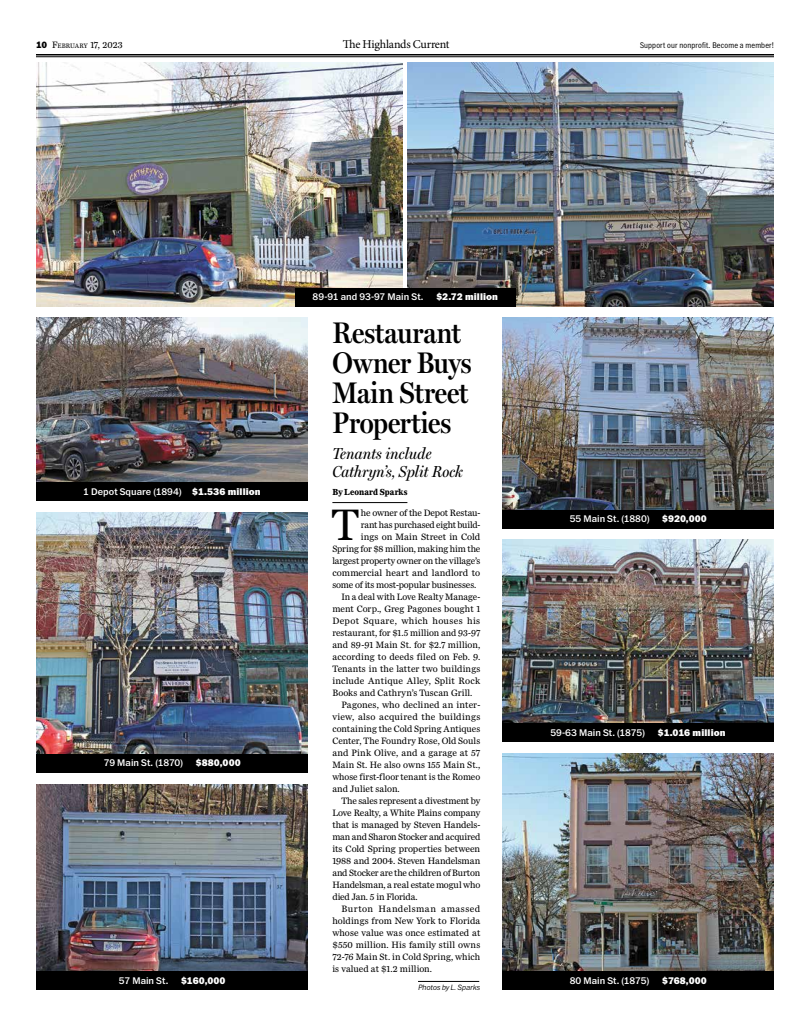
<style>
.page{position:relative;width:810px;height:1026px;background:#fff}
.page>*{position:absolute;margin:0;border:0;box-sizing:border-box;transform-origin:0 0}
.t1{font:45.4px "Miller Daily Two";color:#000}
.t2{font:600 30px/30px "Miller Headline";color:#000}
.t3{font:italic 16px/18px "Miller Headline";letter-spacing:.01em;color:#000}
.t4{font:12px "Minion Pro";letter-spacing:-.025em;color:#000}
.t5{font:500 10px "Franklin ITC Pro";color:#fff}
.t6{font:900 10px "Franklin ITC Pro";letter-spacing:.005em;color:#fff}
.t7{font:9.5px "Miller Daily Two";color:#000}
.t8{font:9.5px "Miller Daily Two";letter-spacing:-.02em;color:#000}
.t9{font:9.5px "Miller Daily Two";letter-spacing:.02em;color:#000}
.t10{font:9.5px "Miller Daily Two";letter-spacing:.03em;color:#000}
.t11{font:9.5px "Miller Daily Two";letter-spacing:.035em;color:#000}
.t12{font:9.5px "Miller Daily Two";letter-spacing:.045em;color:#000}
.t13{font:9.5px "Miller Daily Two";letter-spacing:.005em;color:#000}
.t14{font:700 9px "Miller Daily Two";letter-spacing:.015em;color:#000;scale:.9 1}
.t15{font:300 8.5px "Franklin Narrow ITC Pro";letter-spacing:.02em;color:#000}
.t16{font:italic 300 8px "Franklin ITC Pro";letter-spacing:.005em;color:#000}
.s1{font-family:"Franklin ITC Pro";font-weight:900}
.s2{font-size:6.7px}
.s3{font-weight:900}
</style>
<div class="page">
<hr style="left:36px;top:54px;width:738px;height:2px;background:#000">
<hr style="left:36px;top:56px;width:738px;height:1px;background:#000">
<img style="left:36px;top:62px;width:367px;height:245px">
<img style="left:407px;top:62px;width:367px;height:245px">
<hr style="left:332px;top:502px;width:75px;height:1px;background:#000">
<img style="left:36px;top:317px;width:272px;height:165px">
<img style="left:36px;top:784px;width:272px;height:187px">
<img style="left:36px;top:513px;width:272px;height:241px">
<img style="left:502px;top:317px;width:272px;height:193px">
<img style="left:502px;top:539px;width:272px;height:184px">
<img style="left:502px;top:753px;width:272px;height:218px">
<div style="left:36px;top:482px;width:272px;height:19px;background:#000"></div>
<div style="left:295px;top:288px;width:221px;height:19px;background:#000"></div>
<div style="left:36px;top:754px;width:272px;height:19px;background:#000"></div>
<div style="left:36px;top:971px;width:272px;height:19px;background:#000"></div>
<div style="left:502px;top:971px;width:272px;height:19px;background:#000"></div>
<div style="left:502px;top:723px;width:272px;height:19px;background:#000"></div>
<div style="left:502px;top:510px;width:272px;height:19px;background:#000"></div>
<hr style="left:418px;top:981px;width:61px;height:1px;background:#000">
<p class="t13" style="left:36px;top:40px;width:88px"><span class="s1">10</span> F<span class="s2">EBRUARY</span> 17, 2023</p>
<p class="t4" style="left:343px;top:36px;width:108px">The Highlands Current</p>
<p class="t15" style="left:640px;top:41px;width:135px">Support our nonprofit. Become a member!</p>
<p class="t5" style="left:83px;top:486px;width:179px">1 Depot Square (1894) <span class="s3">$1.536 million</span></p>
<p class="t5" style="left:104px;top:757px;width:81px">79 Main St. (1870)</p>
<p class="t6" style="left:196px;top:757px;width:46px">$880,000</p>
<p class="t5" style="left:313px;top:291px;width:112px">89-91 and 93-97 Main St.</p>
<p class="t6" style="left:436px;top:291px;width:63px">$2.72 million</p>
<h2 class="t2" style="left:332px;top:318px;width:141px">Restaurant<br>Owner Buys<br>Main Street<br>Properties</h2>
<h3 class="t3" style="left:332px;top:445px;width:132px">Tenants include<br>Cathryn’s, Split Rock</h3>
<p class="t14" style="left:332px;top:487px;width:85px">By Leonard Sparks</p>
<h1 class="t1" style="left:332px;top:500px;width:29px">T</h1>
<p class="t8" style="left:361px;top:508px;width:121px">he owner of the Depot Restau-</p>
<p class="t8" style="left:361px;top:520px;width:121px">rant has purchased eight build-</p>
<p class="t7" style="left:361px;top:532px;width:121px">ings on Main Street in Cold</p>
<p class="t7" style="left:332px;top:544px;width:149px">Spring for $8 million, making him the</p>
<p class="t7" style="left:332px;top:556px;width:149px">largest property owner on the village’s</p>
<p class="t7" style="left:332px;top:568px;width:149px">commercial heart and landlord to</p>
<p class="t7" style="left:332px;top:580px;width:145px">some of its most-popular businesses.</p>
<p class="t7" style="left:341px;top:592px;width:140px">In a deal with Love Realty Manage-</p>
<p class="t7" style="left:332px;top:604px;width:149px">ment Corp., Greg Pagones bought 1</p>
<p class="t11" style="left:332px;top:616px;width:149px">Depot Square, which houses his</p>
<p class="t7" style="left:332px;top:628px;width:149px">restaurant, for $1.5 million and 93-97</p>
<p class="t7" style="left:332px;top:640px;width:149px">and 89-91 Main St. for $2.7 million,</p>
<p class="t7" style="left:332px;top:652px;width:149px">according to deeds filed on Feb. 9.</p>
<p class="t7" style="left:332px;top:664px;width:149px">Tenants in the latter two buildings</p>
<p class="t9" style="left:332px;top:676px;width:149px">include Antique Alley, Split Rock</p>
<p class="t7" style="left:332px;top:688px;width:142px">Books and Cathryn’s Tuscan Grill.</p>
<p class="t7" style="left:341px;top:700px;width:140px">Pagones, who declined an inter-</p>
<p class="t10" style="left:332px;top:712px;width:149px">view, also acquired the buildings</p>
<p class="t7" style="left:332px;top:724px;width:149px">containing the Cold Spring Antiques</p>
<p class="t7" style="left:332px;top:736px;width:149px">Center, The Foundry Rose, Old Souls</p>
<p class="t7" style="left:332px;top:748px;width:149px">and Pink Olive, and a garage at 57</p>
<p class="t7" style="left:332px;top:760px;width:149px">Main St. He also owns 155 Main St.,</p>
<p class="t7" style="left:332px;top:772px;width:149px">whose first-floor tenant is the Romeo</p>
<p class="t7" style="left:332px;top:784px;width:69px">and Juliet salon.</p>
<p class="t8" style="left:341px;top:796px;width:140px">The sales represent a divestment by</p>
<p class="t7" style="left:332px;top:808px;width:149px">Love Realty, a White Plains company</p>
<p class="t7" style="left:332px;top:820px;width:149px">that is managed by Steven Handels-</p>
<p class="t7" style="left:332px;top:832px;width:149px">man and Sharon Stocker and acquired</p>
<p class="t7" style="left:332px;top:844px;width:149px">its Cold Spring properties between</p>
<p class="t7" style="left:332px;top:856px;width:149px">1988 and 2004. Steven Handelsman</p>
<p class="t7" style="left:332px;top:868px;width:149px">and Stocker are the children of Burton</p>
<p class="t7" style="left:332px;top:880px;width:149px">Handelsman, a real estate mogul who</p>
<p class="t7" style="left:332px;top:892px;width:87px">died Jan. 5 in Florida.</p>
<p class="t12" style="left:341px;top:904px;width:140px">Burton Handelsman amassed</p>
<p class="t7" style="left:332px;top:916px;width:149px">holdings from New York to Florida</p>
<p class="t7" style="left:332px;top:928px;width:149px">whose value was once estimated at</p>
<p class="t7" style="left:332px;top:940px;width:149px">$550 million. His family still owns</p>
<p class="t7" style="left:332px;top:952px;width:149px">72-76 Main St. in Cold Spring, which</p>
<p class="t7" style="left:332px;top:964px;width:101px">is valued at $1.2 million.</p>
<p class="t5" style="left:570px;top:513px;width:82px">55 Main St. (1880)</p>
<p class="t6" style="left:662px;top:513px;width:46px">$920,000</p>
<p class="t5" style="left:550px;top:727px;width:96px">59-63 Main St. (1875)</p>
<p class="t6" style="left:658px;top:727px;width:69px">$1.016 million</p>
<p class="t5" style="left:119px;top:975px;width:51px">57 Main St.</p>
<p class="t6" style="left:181px;top:974px;width:46px">$160,000</p>
<p class="t5" style="left:570px;top:975px;width:81px">80 Main St. (1875)</p>
<p class="t6" style="left:662px;top:974px;width:46px">$768,000</p>
<p class="t16" style="left:418px;top:983px;width:63px">Photos by L. Sparks</p>
</div>
